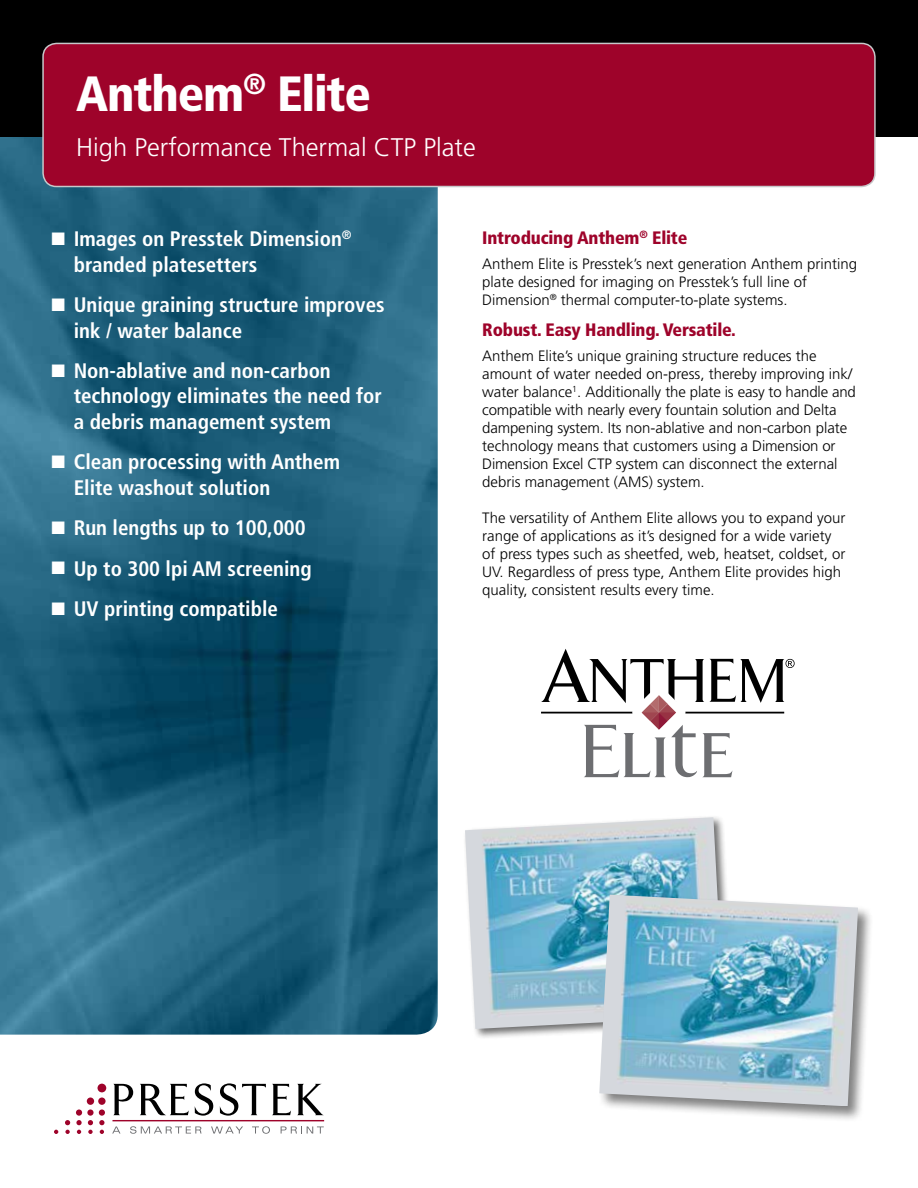
<style>
.page{position:relative;width:918px;height:1188px;background:#fff}
.page>*{position:absolute;margin:0;border:0;box-sizing:border-box;transform-origin:0 0}
.t1{font:900 condensed 49.5px "Frutiger LT Std";letter-spacing:-.025em;color:#fff}
.t2{font:300 25.5px "Frutiger LT Std";color:#fff}
.t3{font:700 condensed 21px/25.5px "Frutiger LT Std";color:#fff}
.t4{font:900 condensed 18px "Frutiger LT Std";letter-spacing:-.01em;color:#9e032a}
.t5{font:300 15px/18px "Frutiger LT Std";color:#000}
</style>
<div class="page">
<img style="left:0;top:136px;width:438px;height:899px">
<div style="left:0;top:0;width:918px;height:136px;background:#000"></div>
<div style="left:43px;top:43px;width:832px;height:144px;background:#9e032a;border-radius:14px"></div>
<div style="left:42px;top:43px;width:834px;height:144px;border:2px solid #c7c8ca;border-radius:14px"></div>
<div style="left:98px;top:1084px;width:8px;height:8px;background:#9e032a;border-radius:50%"></div>
<div style="left:98px;top:1098px;width:8px;height:7px;background:#9e032a;border-radius:50%"></div>
<div style="left:99px;top:1109px;width:6px;height:7px;background:#9e032a;border-radius:50%"></div>
<svg style="left:99px;top:1120px;width:5px;height:14px"></svg>
<svg style="left:54px;top:1130px;width:4px;height:4px"></svg>
<div style="left:87px;top:1098px;width:7px;height:7px;background:#9e032a;border-radius:50%"></div>
<svg style="left:87px;top:1109px;width:7px;height:7px"></svg>
<svg style="left:88px;top:1120px;width:5px;height:14px"></svg>
<div style="left:76px;top:1109px;width:6px;height:7px;background:#9e032a;border-radius:50%"></div>
<svg style="left:76px;top:1120px;width:6px;height:14px"></svg>
<svg style="left:65px;top:1120px;width:5px;height:14px"></svg>
<svg style="left:113px;top:1084px;width:20px;height:31px"></svg>
<svg style="left:140px;top:1084px;width:49px;height:31px"></svg>
<svg style="left:195px;top:1083px;width:18px;height:33px"></svg>
<svg style="left:220px;top:1083px;width:46px;height:33px"></svg>
<svg style="left:272px;top:1084px;width:19px;height:31px"></svg>
<svg style="left:297px;top:1084px;width:26px;height:31px"></svg>
<svg style="left:112px;top:1126px;width:8px;height:8px"></svg>
<svg style="left:130px;top:1126px;width:72px;height:8px"></svg>
<svg style="left:211px;top:1126px;width:32px;height:8px"></svg>
<svg style="left:252px;top:1126px;width:18px;height:8px"></svg>
<svg style="left:281px;top:1126px;width:43px;height:8px"></svg>
<hr style="left:112px;top:1120px;width:212px;height:1px;background:#9e032a">
<div style="left:462px;top:815px;width:273px;height:225px;background:#000;opacity:.58"></div>
<img style="left:465px;top:817px;width:259px;height:212px">
<div style="left:598px;top:893px;width:276px;height:229px;background:#000;opacity:.5"></div>
<img style="left:599px;top:895px;width:259px;height:211px">
<svg style="left:541px;top:649px;width:254px;height:128px"></svg>
<h1 class="t1" style="left:76px;top:64px;width:296px">Anthem<sup>®</sup> Elite</h1>
<h2 class="t2" style="left:76px;top:132px;width:401px">High Performance Thermal CTP Plate</h2>
<h3 class="t3" style="left:74px;top:226px;width:280px;text-indent:-22px">■ Images on Presstek Dimension<sup>® </sup>branded platesetters</h3>
<h3 class="t3" style="left:74px;top:292px;width:313px;text-indent:-22px">■ Unique graining structure improves ink / water balance</h3>
<h3 class="t3" style="left:74px;top:358px;width:310px;text-indent:-22px">■ Non-ablative and non-carbon technology eliminates the need for a debris management system</h3>
<h3 class="t3" style="left:74px;top:449px;width:268px;text-indent:-22px">■ Clean processing with Anthem<br>Elite washout solution</h3>
<h3 class="t3" style="left:51px;top:515px;width:256px">■ Run lengths up to 100,000</h3>
<h3 class="t3" style="left:51px;top:556px;width:262px">■ Up to 300 lpi AM screening</h3>
<h3 class="t3" style="left:51px;top:596px;width:228px">■ UV printing compatible</h3>
<p class="t4" style="left:482px;top:227px;width:207px">Introducing Anthem<sup>®</sup> Elite</p>
<p class="t5" style="left:482px;top:255px;width:376px">Anthem Elite is Presstek’s next generation Anthem printing plate designed for imaging on Presstek’s full line of<br>Dimension<sup>®</sup> thermal computer-to-plate systems.</p>
<p class="t4" style="left:482px;top:319px;width:255px">Robust. Easy Handling. Versatile.</p>
<p class="t5" style="left:482px;top:347px;width:375px">Anthem Elite’s unique graining structure reduces the amount of water needed on-press, thereby improving ink/ water balance<sup>1</sup>. Additionally the plate is easy to handle and compatible with nearly every fountain solution and Delta dampening system. Its non-ablative and non-carbon plate technology means that customers using a Dimension or Dimension Excel CTP system can disconnect the external debris management (AMS) system.</p>
<p class="t5" style="left:482px;top:509px;width:365px">The versatility of Anthem Elite allows you to expand your range of applications as it’s designed for a wide variety of press types such as sheetfed, web, heatset, coldset, or UV. Regardless of press type, Anthem Elite provides high quality, consistent results every time.</p>
</div>
